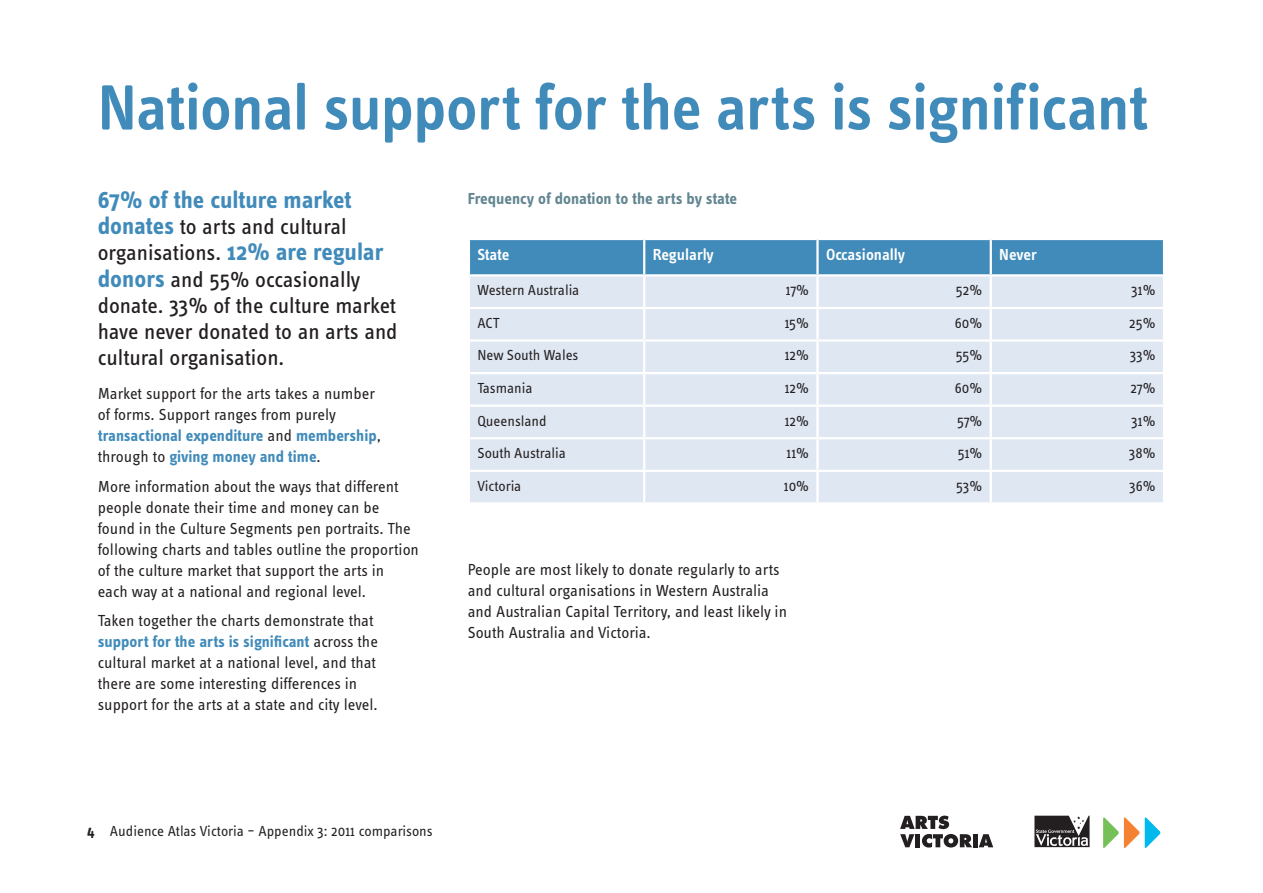
<style>
.page{position:relative;width:1263px;height:893px;background:#fff}
.page>*{position:absolute;margin:0;border:0;box-sizing:border-box;transform-origin:0 0}
.head_1{font:600 66px "Info Text";letter-spacing:-.015em;color:#418bba}
.text_intro{font:700 24.75px "Info Text";letter-spacing:-.01em;color:#418bba}
.text_intro-2{font:22.5px/26.2px "Info Text";color:#231f20}
.text{font:16.5px/21px "Info Text";color:#231f20}
.table_model_head{font:700 16.5px "Info Text";color:#638691}
.table_row_column_h{font:600 16.5px "Info Text";letter-spacing:-.005em;color:#fff}
.table__text{font:15px "Info Text";color:#231f20}
.table__nos{font:15px "Info Text";color:#231f20}
.s1{font-weight:700;font-size:24.75px;color:#418bba}
.s2{font-weight:700;color:#418bba}
.s3{font-weight:700}
</style>
<div class="page">
<svg style="left:1034px;top:816px;width:55px;height:31px"></svg>
<div style="left:973px;top:834px;width:5px;height:13px;background:#231f20"></div>
<svg style="left:900px;top:816px;width:72px;height:31px"></svg>
<svg style="left:979px;top:834px;width:14px;height:13px"></svg>
<svg style="left:1103px;top:817px;width:57px;height:31px"></svg>
<div style="left:470px;top:240px;width:693px;height:34px;background:#418bba"></div>
<div style="left:470px;top:277px;width:693px;height:225px;background:#dfe7f2"></div>
<hr style="left:816px;top:240px;width:3px;height:34px;background:#fff">
<hr style="left:990px;top:240px;width:2px;height:34px;background:#fff">
<hr style="left:468px;top:307px;width:176px;height:2px;background:#fff">
<hr style="left:644px;top:307px;width:173px;height:2px;background:#fff">
<hr style="left:817px;top:307px;width:174px;height:2px;background:#fff">
<hr style="left:991px;top:307px;width:174px;height:2px;background:#fff">
<hr style="left:644px;top:339px;width:173px;height:3px;background:#fff">
<hr style="left:817px;top:339px;width:174px;height:3px;background:#fff">
<hr style="left:991px;top:339px;width:174px;height:3px;background:#fff">
<hr style="left:468px;top:372px;width:176px;height:2px;background:#fff">
<hr style="left:644px;top:372px;width:173px;height:2px;background:#fff">
<hr style="left:817px;top:372px;width:174px;height:2px;background:#fff">
<hr style="left:991px;top:372px;width:174px;height:2px;background:#fff">
<hr style="left:644px;top:405px;width:173px;height:2px;background:#fff">
<hr style="left:817px;top:405px;width:174px;height:2px;background:#fff">
<hr style="left:991px;top:405px;width:174px;height:2px;background:#fff">
<hr style="left:468px;top:437px;width:176px;height:2px;background:#fff">
<hr style="left:644px;top:437px;width:173px;height:2px;background:#fff">
<hr style="left:817px;top:437px;width:174px;height:2px;background:#fff">
<hr style="left:991px;top:437px;width:174px;height:2px;background:#fff">
<hr style="left:468px;top:470px;width:176px;height:2px;background:#fff">
<hr style="left:644px;top:470px;width:173px;height:2px;background:#fff">
<hr style="left:817px;top:470px;width:174px;height:2px;background:#fff">
<hr style="left:991px;top:470px;width:174px;height:2px;background:#fff">
<hr style="left:643px;top:240px;width:2px;height:34px;background:#fff">
<hr style="left:468px;top:405px;width:176px;height:2px;background:#fff">
<hr style="left:468px;top:339px;width:176px;height:3px;background:#fff">
<hr style="left:643px;top:277px;width:2px;height:30px;background:#fff">
<hr style="left:643px;top:309px;width:2px;height:30px;background:#fff">
<hr style="left:643px;top:342px;width:2px;height:30px;background:#fff">
<hr style="left:643px;top:374px;width:2px;height:31px;background:#fff">
<hr style="left:643px;top:407px;width:2px;height:30px;background:#fff">
<hr style="left:643px;top:439px;width:2px;height:31px;background:#fff">
<hr style="left:643px;top:472px;width:2px;height:30px;background:#fff">
<hr style="left:816px;top:277px;width:3px;height:30px;background:#fff">
<hr style="left:990px;top:277px;width:2px;height:30px;background:#fff">
<hr style="left:816px;top:309px;width:3px;height:30px;background:#fff">
<hr style="left:990px;top:309px;width:2px;height:30px;background:#fff">
<hr style="left:816px;top:342px;width:3px;height:30px;background:#fff">
<hr style="left:990px;top:342px;width:2px;height:30px;background:#fff">
<hr style="left:816px;top:374px;width:3px;height:31px;background:#fff">
<hr style="left:990px;top:374px;width:2px;height:31px;background:#fff">
<hr style="left:816px;top:407px;width:3px;height:30px;background:#fff">
<hr style="left:990px;top:407px;width:2px;height:30px;background:#fff">
<hr style="left:816px;top:439px;width:3px;height:31px;background:#fff">
<hr style="left:990px;top:439px;width:2px;height:31px;background:#fff">
<hr style="left:816px;top:472px;width:3px;height:30px;background:#fff">
<hr style="left:990px;top:472px;width:2px;height:30px;background:#fff">
<p class="head_1" style="left:98px;top:70px;width:1052px">National support for the arts is significant</p>
<p class="text_intro" style="left:98px;top:185px;width:255px">67% of the culture market</p>
<p class="text_intro-2" style="left:98px;top:214px;width:301px"><span class="s1">donates</span> to arts and cultural organisations. <span class="s1">12% are regular donors</span> and 55% occasionally donate. 33% of the culture market have never donated to an arts and cultural organisation.</p>
<p class="text" style="left:98px;top:383px;width:285px">Market support for the arts takes a number of forms. Support ranges from purely <span class="s2">transactional expenditure</span> and <span class="s2">membership</span>, through to <span class="s2">giving money and time</span>.</p>
<p class="text" style="left:98px;top:476px;width:323px">More information about the ways that different people donate their time and money can be found in the Culture Segments pen portraits. The following charts and tables outline the proportion of the culture market that support the arts in<br>each way at a national and regional level.</p>
<p class="text" style="left:98px;top:610px;width:282px">Taken together the charts demonstrate that <span class="s2">support for the arts is significant</span> across the cultural market at a national level, and that there are some interesting differences in support for the arts at a state and city level.</p>
<p class="table_model_head" style="left:468px;top:189px;width:271px">Frequency of donation to the arts by state</p>
<p class="table_row_column_h" style="left:477px;top:245px;width:33px">State</p>
<p class="table_row_column_h" style="left:653px;top:245px;width:63px">Regularly</p>
<p class="table_row_column_h" style="left:826px;top:245px;width:80px">Occasionally</p>
<p class="table_row_column_h" style="left:999px;top:245px;width:39px">Never</p>
<p class="table__text" style="left:477px;top:282px;width:104px">Western Australia</p>
<p class="table__nos" style="left:786px;top:282px;width:25px">17%</p>
<p class="table__nos" style="left:955px;top:282px;width:28px">52%</p>
<p class="table__nos" style="left:1131px;top:282px;width:26px">31%</p>
<p class="table__text" style="left:477px;top:314px;width:23px">ACT</p>
<p class="table__nos" style="left:785px;top:314px;width:26px">15%</p>
<p class="table__nos" style="left:955px;top:314px;width:29px">60%</p>
<p class="table__nos" style="left:1129px;top:314px;width:28px">25%</p>
<p class="table__text" style="left:477px;top:347px;width:102px">New South Wales</p>
<p class="table__nos" style="left:785px;top:347px;width:26px">12%</p>
<p class="table__nos" style="left:955px;top:347px;width:28px">55%</p>
<p class="table__nos" style="left:1130px;top:347px;width:27px">33%</p>
<p class="table__text" style="left:477px;top:379px;width:57px">Tasmania</p>
<p class="table__nos" style="left:785px;top:379px;width:26px">12%</p>
<p class="table__nos" style="left:955px;top:379px;width:29px">60%</p>
<p class="table__nos" style="left:1130px;top:379px;width:26px">27%</p>
<p class="table__text" style="left:477px;top:412px;width:71px">Queensland</p>
<p class="table__nos" style="left:785px;top:412px;width:26px">12%</p>
<p class="table__nos" style="left:957px;top:412px;width:27px">57%</p>
<p class="table__nos" style="left:1131px;top:412px;width:26px">31%</p>
<p class="table__text" style="left:477px;top:444px;width:90px">South Australia</p>
<p class="table__nos" style="left:786px;top:444px;width:24px">11%</p>
<p class="table__nos" style="left:957px;top:444px;width:26px">51%</p>
<p class="table__nos" style="left:1129px;top:444px;width:28px">38%</p>
<p class="table__text" style="left:477px;top:477px;width:45px">Victoria</p>
<p class="table__nos" style="left:784px;top:477px;width:27px">10%</p>
<p class="table__nos" style="left:956px;top:477px;width:28px">53%</p>
<p class="table__nos" style="left:1129px;top:477px;width:28px">36%</p>
<p class="text" style="left:468px;top:559px;width:321px">People are most likely to donate regularly to arts and cultural organisations in Western Australia and Australian Capital Territory, and least likely in South Australia and Victoria.</p>
<p class="table__text" style="left:87px;top:823px;width:347px"><span class="s3">4</span> Audience Atlas Victoria – Appendix 3: 2011 comparisons</p>
</div>
